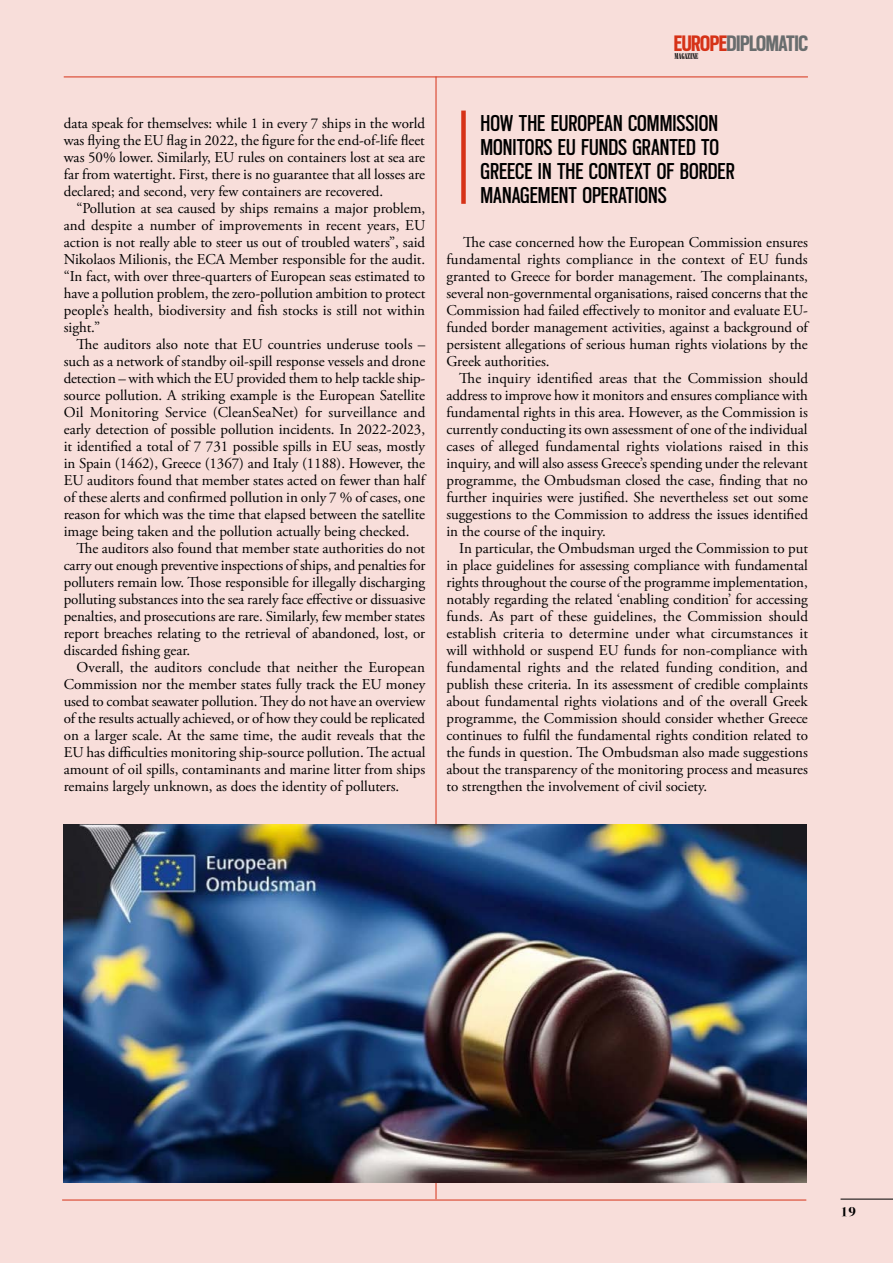
<style>
.page{position:relative;width:893px;height:1263px;background:#f8deda}
.page>*{position:absolute;margin:0;border:0;box-sizing:border-box;transform-origin:0 0}
.t1{font:25.5px/24px "Scout Cond";color:#000}
.t2{font:700 24.9px "Scout Cond";letter-spacing:-.02em;color:#696d6e}
.t3{font:15px/17px "Adobe Garamond Pro";color:#000;text-align:justify}
.t4{font:700 13.5px "Bodoni Svty Two ITCTT";color:#000}
.t5{font:8.1px "Bodoni Poster Compressed";letter-spacing:-.02em;color:#000}
.s1{color:#d63217}
</style>
<div class="page">
<hr style="left:64px;top:77px;width:744px;height:1px;background:#d63217">
<hr style="left:62px;top:1200px;width:744px;height:1px;background:#d63217">
<hr style="left:436px;top:77px;width:1px;height:1122px;background:#d63217">
<div style="left:461px;top:111px;width:5px;height:93px;background:#d63217"></div>
<img style="left:64px;top:825px;width:742px;height:357px">
<hr style="left:840px;top:1199px;width:53px;height:1px;background:#000">
<h2 class="t2" style="left:674px;top:27px;width:136px"><span class="s1">EUROPE</span>DIPLOMATIC</h2>
<p class="t5" style="left:675px;top:51px;width:25px">MAGAZINE</p>
<p class="t3" style="left:64px;top:115px;width:363px">data speak for themselves: while 1 in every 7 ships in the world was flying the EU flag in 2022, the figure for the end-of-life fleet was 50% lower. Similarly, EU rules on containers lost at sea are far from watertight. First, there is no guarantee that all losses are declared; and second, very few containers are recovered.</p>
<p class="t3" style="left:64px;top:200px;width:363px;text-indent:13px">“Pollution at sea caused by ships remains a major problem, and despite a number of improvements in recent years, EU action is not really able to steer us out of troubled waters”, said Nikolaos Milionis, the ECA Member responsible for the audit. “In fact, with over three-quarters of European seas estimated to have a pollution problem, the zero-pollution ambition to protect people’s health, biodiversity and fish stocks is still not within sight.”</p>
<p class="t3" style="left:64px;top:336px;width:363px;text-indent:13px">The auditors also note that EU countries underuse tools – such as a network of standby oil-spill response vessels and drone detection – with which the EU provided them to help tackle ship&shy;source pollution. A striking example is the European Satellite Oil Monitoring Service (CleanSeaNet) for surveillance and early detection of possible pollution incidents. In 2022-2023, it identified a total of 7 731 possible spills in EU seas, mostly in Spain (1462), Greece (1367) and Italy (1188). However, the EU auditors found that member states acted on fewer than half of these alerts and confirmed pollution in only 7 % of cases, one reason for which was the time that elapsed between the satellite image being taken and the pollution actually being checked.</p>
<p class="t3" style="left:64px;top:540px;width:363px;text-indent:13px">The auditors also found that member state authorities do not carry out enough preventive inspections of ships, and penalties for polluters remain low. Those responsible for illegally discharging polluting substances into the sea rarely face effective or dissuasive penalties, and prosecutions are rare. Similarly, few member states report breaches relating to the retrieval of abandoned, lost, or discarded fishing gear.</p>
<p class="t3" style="left:64px;top:659px;width:363px;text-indent:13px">Overall, the auditors conclude that neither the European Commission nor the member states fully track the EU money used to combat seawater pollution. They do not have an overview of the results actually achieved, or of how they could be replicated on a larger scale. At the same time, the audit reveals that the EU has difficulties monitoring ship-source pollution. The actual amount of oil spills, contaminants and marine litter from ships remains largely unknown, as does the identity of polluters.</p>
<h1 class="t1" style="left:480px;top:110px;width:256px">HOW THE EUROPEAN COMMISSION<br>MONITORS EU FUNDS GRANTED TO<br>GREECE IN THE CONTEXT OF BORDER<br>MANAGEMENT OPERATIONS</h1>
<p class="t3" style="left:446px;top:234px;width:363px;text-indent:17px">The case concerned how the European Commission ensures fundamental rights compliance in the context of EU funds granted to Greece for border management. The complainants, several non-governmental organisations, raised concerns that the Commission had failed effectively to monitor and evaluate EU&shy;funded border management activities, against a background of persistent allegations of serious human rights violations by the Greek authorities.</p>
<p class="t3" style="left:446px;top:370px;width:363px;text-indent:13px">The inquiry identified areas that the Commission should address to improve how it monitors and ensures compliance with fundamental rights in this area. However, as the Commission is currently conducting its own assessment of one of the individual cases of alleged fundamental rights violations raised in this inquiry, and will also assess Greece’s spending under the relevant programme, the Ombudsman closed the case, finding that no further inquiries were justified. She nevertheless set out some suggestions to the Commission to address the issues identified in the course of the inquiry.</p>
<p class="t3" style="left:446px;top:540px;width:363px;text-indent:13px">In particular, the Ombudsman urged the Commission to put in place guidelines for assessing compliance with fundamental rights throughout the course of the programme implementation, notably regarding the related ‘enabling condition’ for accessing funds. As part of these guidelines, the Commission should establish criteria to determine under what circumstances it will withhold or suspend EU funds for non-compliance with fundamental rights and the related funding condition, and publish these criteria. In its assessment of credible complaints about fundamental rights violations and of the overall Greek programme, the Commission should consider whether Greece continues to fulfil the fundamental rights condition related to the funds in question. The Ombudsman also made suggestions about the transparency of the monitoring process and measures to strengthen the involvement of civil society.</p>
<p class="t4" style="left:840px;top:1200px;width:17px">19</p>
</div>
